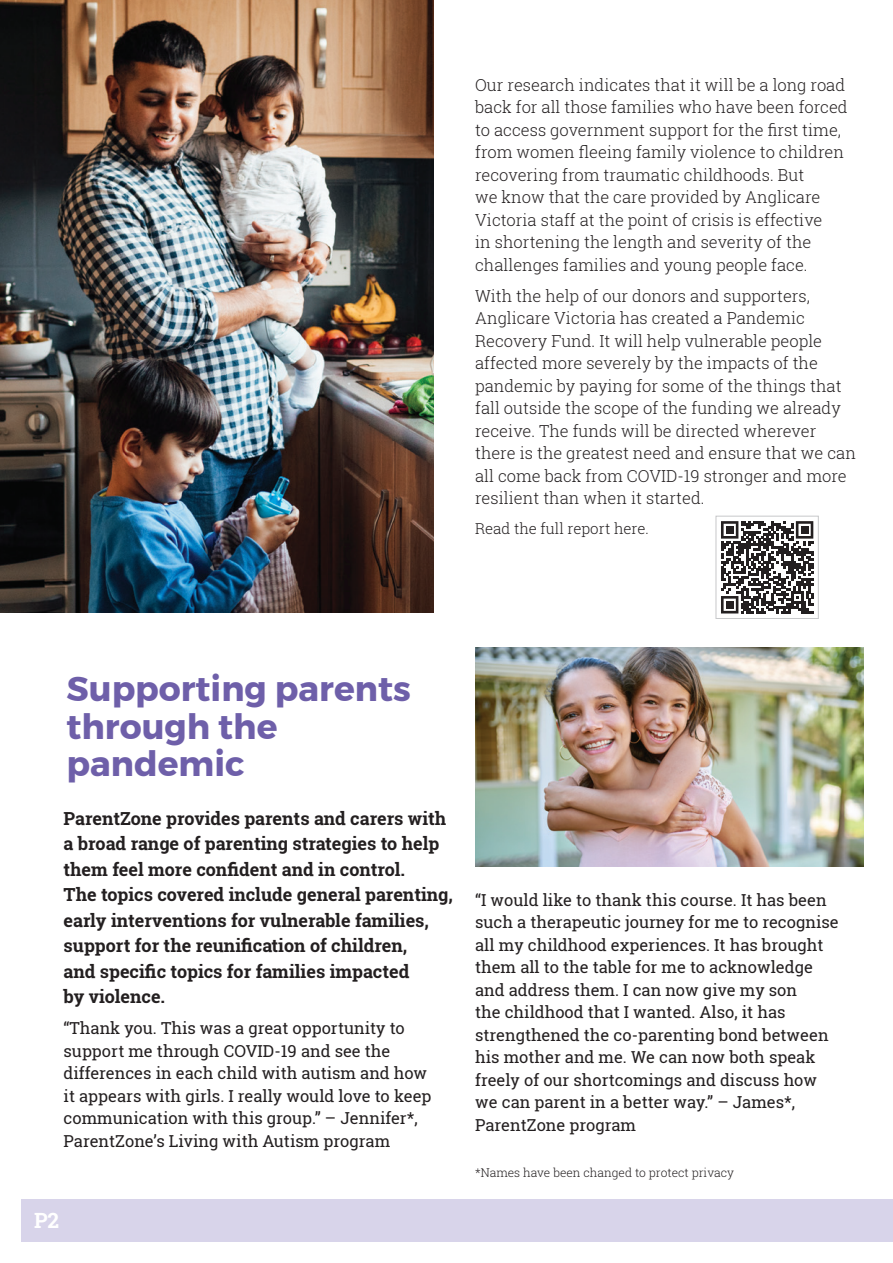
<style>
.page{position:relative;width:893px;height:1263px;background:#fff}
.page>*{position:absolute;margin:0;border:0;box-sizing:border-box;transform-origin:0 0}
.t1{font:700 34.5px/37.5px "Montserrat";color:#6e5fa9}
.t2{font:700 21px "Roboto Slab";color:#fff}
.t3{font:700 18px/25.5px "Roboto Slab";color:#231f20}
.t4{font:300 16.5px/22.5px "Roboto Slab";color:#231f20}
.t5{font:16.5px/22.5px "Roboto Slab";color:#231f20}
.t6{font:300 15px "Roboto Slab";color:#231f20}
.t7{font:300 12px "Roboto Slab";color:#231f20}
</style>
<div class="page">
<div style="left:22px;top:1199px;width:871px;height:43px;background:#d8d4ea"></div>
<img style="left:0;top:0;width:433px;height:613px">
<img style="left:475px;top:648px;width:388px;height:218px">
<svg style="left:721px;top:521px;width:92px;height:92px"></svg>
<div style="left:726px;top:526px;width:7px;height:8px;background:#231f20"></div>
<div style="left:801px;top:526px;width:7px;height:8px;background:#231f20"></div>
<div style="left:726px;top:601px;width:7px;height:7px;background:#231f20"></div>
<div style="left:716px;top:516px;width:102px;height:103px;border:1px solid #c7c8ca"></div>
<p class="t4" style="left:475px;top:73px;width:374px">Our research indicates that it will be a long road back for all those families who have been forced to access government support for the first time, from women fleeing family violence to children recovering from traumatic childhoods. But<br>we know that the care provided by Anglicare Victoria staff at the point of crisis is effective<br>in shortening the length and severity of the challenges families and young people face.</p>
<p class="t4" style="left:475px;top:284px;width:382px">With the help of our donors and supporters, Anglicare Victoria has created a Pandemic Recovery Fund. It will help vulnerable people affected more severely by the impacts of the pandemic by paying for some of the things that fall outside the scope of the funding we already receive. The funds will be directed wherever there is the greatest need and ensure that we can all come back from COVID-19 stronger and more resilient than when it started.</p>
<p class="t6" style="left:475px;top:518px;width:175px">Read the full report here.</p>
<h1 class="t1" style="left:67px;top:671px;width:346px">Supporting parents through the pandemic</h1>
<p class="t3" style="left:64px;top:805px;width:391px">ParentZone provides parents and carers with a broad range of parenting strategies to help them feel more confident and in control.<br>The topics covered include general parenting, early interventions for vulnerable families, support for the reunification of children,<br>and specific topics for families impacted<br>by violence.</p>
<p class="t5" style="left:64px;top:1017px;width:370px">“Thank you. This was a great opportunity to support me through COVID-19 and see the differences in each child with autism and how it appears with girls. I really would love to keep communication with this group.” – Jennifer*, ParentZone’s Living with Autism program</p>
<p class="t2" style="left:34px;top:1205px;width:27px">P2</p>
<p class="t5" style="left:475px;top:888px;width:365px">“I would like to thank this course. It has been such a therapeutic journey for me to recognise all my childhood experiences. It has brought them all to the table for me to acknowledge and address them. I can now give my son<br>the childhood that I wanted. Also, it has strengthened the co-parenting bond between his mother and me. We can now both speak freely of our shortcomings and discuss how we can parent in a better way.” – James*, ParentZone program</p>
<p class="t7" style="left:475px;top:1164px;width:260px">*Names have been changed to protect privacy</p>
</div>
